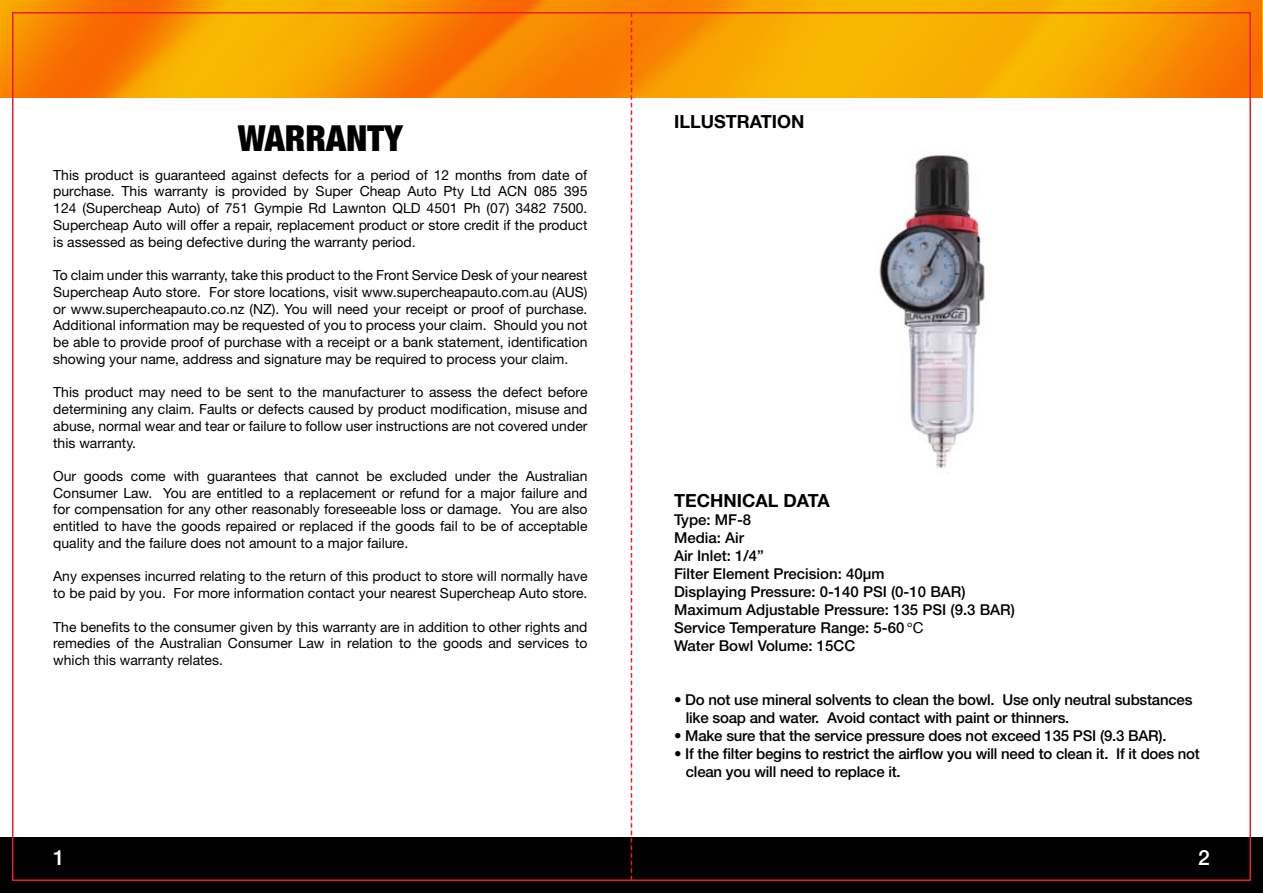
<style>
.page{position:relative;width:1263px;height:893px;background:#fff}
.page>*{position:absolute;margin:0;border:0;box-sizing:border-box;transform-origin:0 0}
.t1{font:900 condensed 36px "Helvetica Neue LT";color:#000}
.t2{font:500 21px "Helvetica Neue LT";color:#fff}
.t3{font:700 18px "Helvetica Neue LT";color:#000}
.t4{font:500 15px/18px "Helvetica Neue LT";letter-spacing:-.015em;color:#000}
.t5{font:13.95px/16.8px "Helvetica Neue LT";color:#000;text-align:justify}
.s1{font-family:"Helvetica";font-weight:400}
</style>
<div class="page">
<img style="left:0;top:0;width:1263px;height:98px">
<div style="left:0;top:838px;width:1263px;height:55px;background:#000"></div>
<svg style="left:631px;top:15px;width:1px;height:863px"></svg>
<img style="left:879px;top:155px;width:106px;height:314px">
<h1 class="t1" style="left:238px;top:116px;width:167px">WARRANTY</h1>
<p class="t5" style="left:53px;top:166px;width:536px">This product is guaranteed against defects for a period of 12 months from date of purchase. This warranty is provided by Super Cheap Auto Pty Ltd ACN 085 395<br>124 (Supercheap Auto) of 751 Gympie Rd Lawnton QLD 4501 Ph (07) 3482 7500.<br>Supercheap Auto will offer a repair, replacement product or store credit if the product is assessed as being defective during the warranty period.</p>
<p class="t5" style="left:53px;top:267px;width:536px">To claim under this warranty, take this product to the Front Service Desk of your nearest Supercheap Auto store. For store locations, visit www.supercheapauto.com.au (AUS) or www.supercheapauto.co.nz (NZ). You will need your receipt or proof of purchase.<br>Additional information may be requested of you to process your claim. Should you not be able to provide proof of purchase with a receipt or a bank statement, identification showing your name, address and signature may be required to process your claim.</p>
<p class="t5" style="left:53px;top:384px;width:536px">This product may need to be sent to the manufacturer to assess the defect before determining any claim. Faults or defects caused by product modification, misuse and abuse, normal wear and tear or failure to follow user instructions are not covered under this warranty.</p>
<p class="t5" style="left:53px;top:467px;width:536px">Our goods come with guarantees that cannot be excluded under the Australian Consumer Law. You are entitled to a replacement or refund for a major failure and for compensation for any other reasonably foreseeable loss or damage. You are also entitled to have the goods repaired or replaced if the goods fail to be of acceptable quality and the failure does not amount to a major failure.</p>
<p class="t5" style="left:53px;top:568px;width:536px">Any expenses incurred relating to the return of this product to store will normally have to be paid by you. For more information contact your nearest Supercheap Auto store.</p>
<p class="t5" style="left:53px;top:618px;width:536px">The benefits to the consumer given by this warranty are in addition to other rights and remedies of the Australian Consumer Law in relation to the goods and services to which this warranty relates.</p>
<p class="t3" style="left:674px;top:111px;width:132px">ILLUSTRATION</p>
<p class="t3" style="left:674px;top:490px;width:157px">TECHNICAL DATA</p>
<p class="t4" style="left:674px;top:511px;width:342px">Type: MF-8<br>Media: Air<br>Air Inlet: 1/4”<br>Filter Element Precision: 40µm<br>Displaying Pressure: 0-140 PSI (0-10 BAR)<br>Maximum Adjustable Pressure: 135 PSI (9.3 BAR)<br>Service Temperature Range: 5-60 <span class="s1">℃<br></span>Water Bowl Volume: 15CC</p>
<p class="t4" style="left:686px;top:691px;width:508px;text-indent:-12px">• Do not use mineral solvents to clean the bowl. Use only neutral substances like soap and water. Avoid contact with paint or thinners.</p>
<p class="t4" style="left:674px;top:727px;width:494px">• Make sure that the service pressure does not exceed 135 PSI (9.3 BAR).</p>
<p class="t4" style="left:686px;top:745px;width:516px;text-indent:-12px">• If the filter begins to restrict the airflow you will need to clean it. If it does not clean you will need to replace it.</p>
<h2 class="t2" style="left:53px;top:845px;width:13px">1</h2>
<h2 class="t2" style="left:1198px;top:845px;width:13px">2</h2>
</div>
